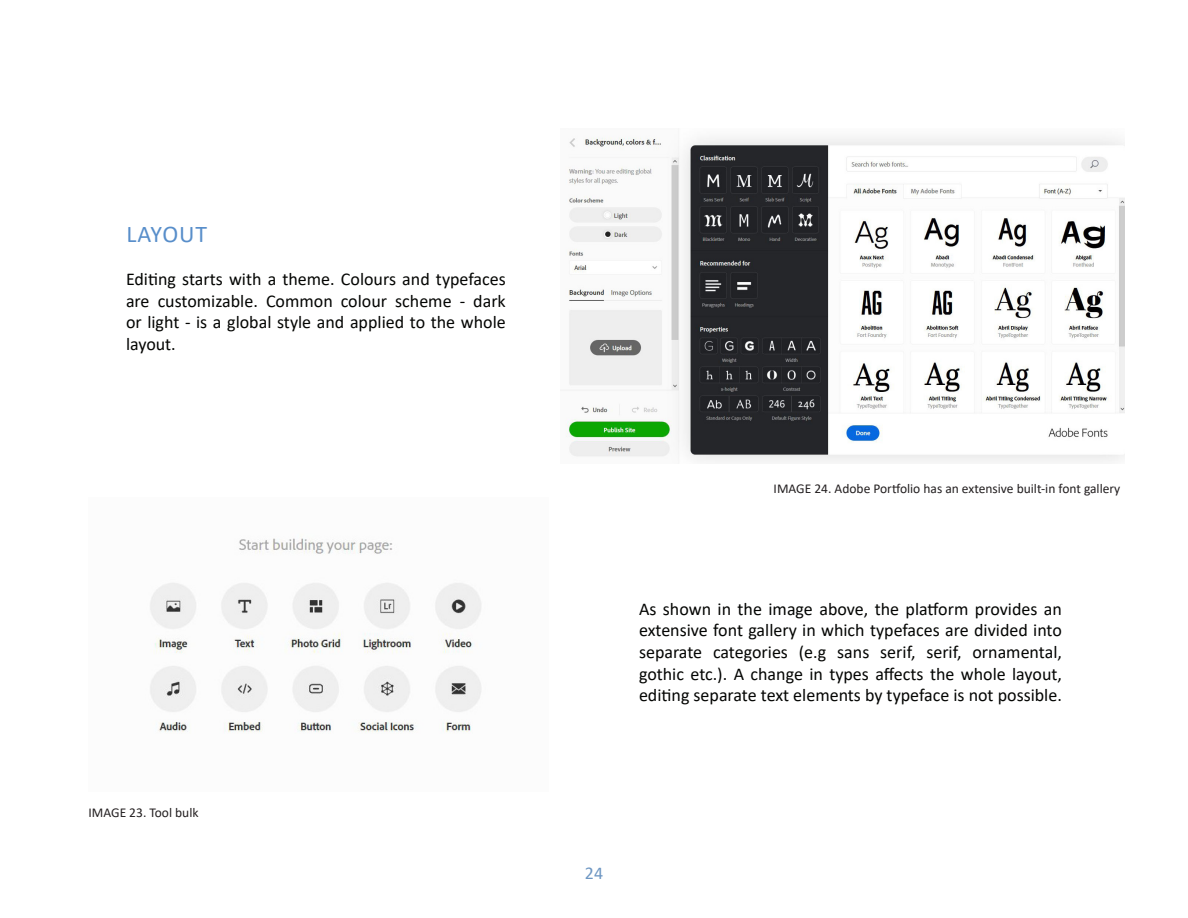
<style>
.page{position:relative;width:1188px;height:918px;background:#fff}
.page>*{position:absolute;margin:0;border:0;box-sizing:border-box;transform-origin:0 0}
.MINIALAOTSIKOT{font:24px "Calibri";letter-spacing:.04em;color:#588eca}
.text{font:18px/21.6px "Calibri";color:#040503;text-align:justify}
.t1{font:18px "Calibri";color:#6e97c3}
.kuvalinkit{font:13.5px "Calibri";color:#231f20}
</style>
<div class="page">
<img style="left:560px;top:137px;width:565px;height:325px">
<img style="left:150px;top:538px;width:332px;height:195px">
<p class="MINIALAOTSIKOT" style="left:126px;top:217px;width:82px">LAYOUT</p>
<p class="text" style="left:126px;top:268px;width:381px">Editing starts with a theme. Colours and typefaces are customizable. Common colour scheme - dark or light - is a global style and applied to the whole layout.</p>
<p class="kuvalinkit" style="left:88px;top:803px;width:112px">IMAGE 23. Tool bulk</p>
<p class="kuvalinkit" style="left:774px;top:479px;width:348px">IMAGE 24. Adobe Portfolio has an extensive built-in font gallery</p>
<p class="text" style="left:639px;top:597px;width:424px">As shown in the image above, the platform provides an extensive font gallery in which typefaces are divided into separate categories (e.g sans serif, serif, ornamental, gothic etc.). A change in types affects the whole layout, editing separate text elements by typeface is not possible.</p>
<p class="t1" style="left:585px;top:861px;width:20px">24</p>
</div>
